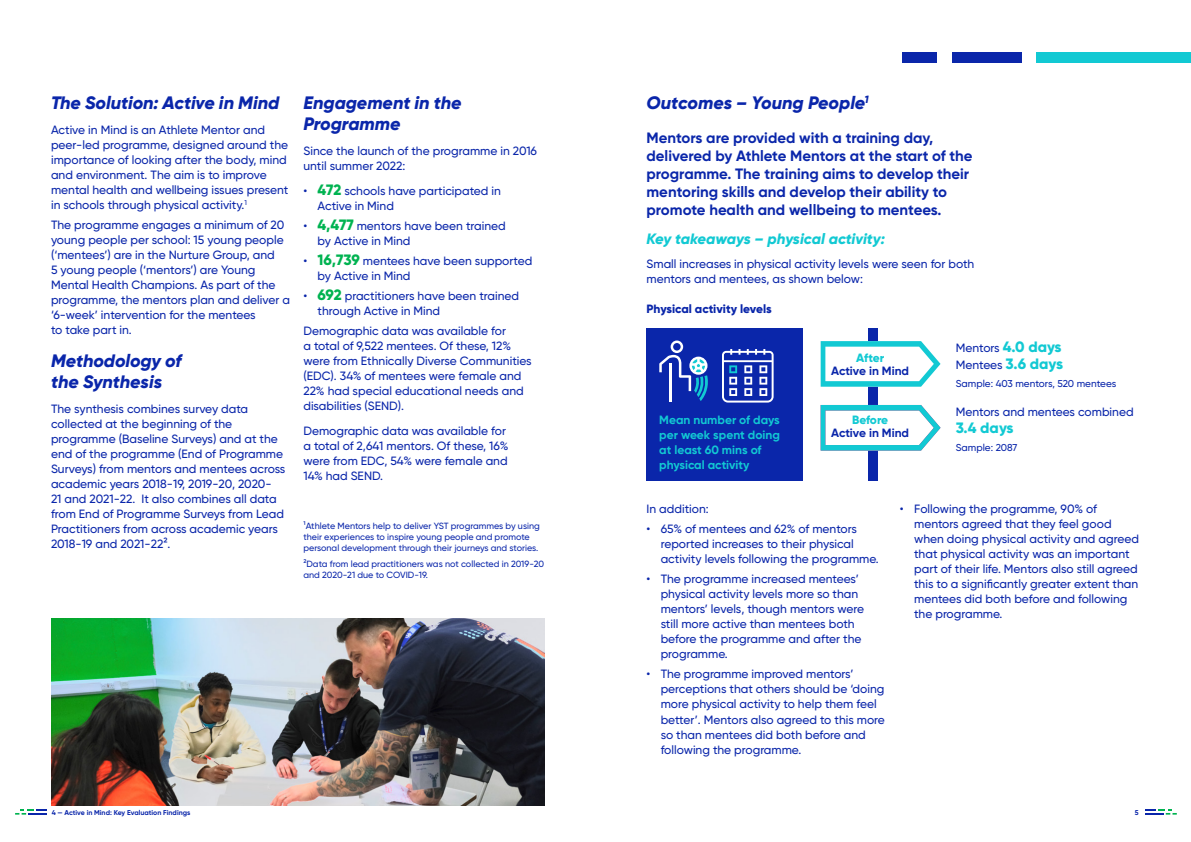
<style>
.page{position:relative;width:1191px;height:842px;background:#fff}
.page>*{position:absolute;margin:0;border:0;box-sizing:border-box;transform-origin:0 0}
.t1{font:italic 800 18px/21px "Gilroy";letter-spacing:-.005em;color:#0a26aa}
.t2{font:700 15px/18px "Gilroy";color:#0a26aa}
.t3{font:italic 800 15px "Gilroy";letter-spacing:-.01em;color:#12c9d3}
.t4{font:800 15px "Gilroy";color:#12c9d3}
.bullets{font:500 12px/15px "Gilroy";color:#0a26aa}
.body{font:500 12px/15px "Gilroy";color:#0a26aa}
.t5{font:700 12px/15px "Gilroy";color:#12c9d3}
.t6{font:700 12px/13px "Gilroy";color:#0a26aa;text-align:center}
.t7{font:800 12px "Gilroy";color:#0a26aa}
.t8{font:500 10px "Gilroy";color:#0a26aa}
.body-2{font:500 9px/11px "Gilroy";color:#0a26aa}
.t9{font:700 7px "Gilroy";color:#0a26aa}
.s1{font-weight:800;font-size:15px;color:#00b351}
.s2{font-weight:800;color:#12c9d3}
.s3{font-weight:800;font-size:15px;color:#12c9d3}
</style>
<div class="page">
<svg style="left:1145px;top:810px;width:31px;height:5px"></svg>
<svg style="left:15px;top:810px;width:32px;height:5px"></svg>
<div style="left:868px;top:329px;width:9px;height:152px;background:#0a26aa"></div>
<div style="left:647px;top:329px;width:156px;height:152px;background:#0a26aa"></div>
<div style="left:952px;top:52px;width:69px;height:10px;background:#0a26aa"></div>
<div style="left:902px;top:52px;width:35px;height:10px;background:#0a26aa"></div>
<div style="left:1036px;top:52px;width:155px;height:10px;background:#12c9d3"></div>
<img style="left:51px;top:619px;width:493px;height:187px">
<hr style="left:668px;top:363px;width:3px;height:39px;background:#fff">
<svg style="left:659px;top:340px;width:49px;height:61px"></svg>
<svg style="left:722px;top:349px;width:51px;height:54px"></svg>
<svg style="left:820px;top:341px;width:120px;height:46px"></svg>
<svg style="left:820px;top:405px;width:120px;height:46px"></svg>
<h2 class="t1" style="left:51px;top:92px;width:230px">The Solution: Active in Mind</h2>
<p class="bullets" style="left:51px;top:123px;width:239px">Active in Mind is an Athlete Mentor and peer-led programme, designed around the importance of looking after the body, mind and environment. The aim is to improve mental health and wellbeing issues present in schools through physical activity.<sup>1</sup></p>
<p class="body" style="left:51px;top:218px;width:240px">The programme engages a minimum of 20 young people per school: 15 young people (‘mentees’) are in the Nurture Group, and<br>5 young people (‘mentors’) are Young Mental Health Champions. As part of the programme, the mentors plan and deliver a ‘6-week’ intervention for the mentees<br>to take part in.</p>
<h2 class="t1" style="left:51px;top:350px;width:132px">Methodology of the Synthesis</h2>
<p class="bullets" style="left:51px;top:401px;width:236px">The synthesis combines survey data collected at the beginning of the programme (Baseline Surveys) and at the end of the programme (End of Programme Surveys) from mentors and mentees across academic years 2018-19, 2019-20, 2020-<br>21 and 2021-22. It also combines all data from End of Programme Surveys from Lead Practitioners from across academic years 2018-19 and 2021-222.</p>
<h2 class="t1" style="left:303px;top:92px;width:160px">Engagement in the<br>Programme</h2>
<p class="bullets" style="left:303px;top:144px;width:235px">Since the launch of the programme in 2016 until summer 2022:</p>
<p class="bullets" style="left:317px;top:184px;width:185px;text-indent:-14px">• <span class="s1">472</span> schools have participated in<br>Active in Mind</p>
<p class="bullets" style="left:317px;top:219px;width:190px;text-indent:-14px">• <span class="s1">4,477</span> mentors have been trained by Active in Mind</p>
<p class="bullets" style="left:317px;top:254px;width:216px;text-indent:-14px">• <span class="s1">16,739</span> mentees have been supported by Active in Mind</p>
<p class="bullets" style="left:317px;top:289px;width:203px;text-indent:-14px">• <span class="s1">692</span> practitioners have been trained through Active in Mind</p>
<p class="bullets" style="left:303px;top:324px;width:230px">Demographic data was available for<br>a total of 9,522 mentees. Of these, 12% were from Ethnically Diverse Communities (EDC). 34% of mentees were female and 22% had special educational needs and disabilities (SEND).</p>
<p class="bullets" style="left:303px;top:424px;width:206px">Demographic data was available for a total of 2,641 mentors. Of these, 16% were from EDC, 54% were female and<br>14% had SEND.</p>
<p class="body-2" style="left:303px;top:520px;width:238px">1Athlete Mentors help to deliver YST programmes by using their experiences to inspire young people and promote personal development through their journeys and stories.</p>
<p class="body-2" style="left:303px;top:558px;width:242px">2Data from lead practitioners was not collected in 2019-20 and 2020-21 due to COVID-19.</p>
<h2 class="t1" style="left:646px;top:92px;width:224px">Outcomes – Young People<sup>1</sup></h2>
<h3 class="t2" style="left:646px;top:129px;width:327px">Mentors are provided with a training day, delivered by Athlete Mentors at the start of the programme. The training aims to develop their mentoring skills and develop their ability to promote health and wellbeing to mentees.</h3>
<h3 class="t3" style="left:646px;top:230px;width:240px">Key takeaways – physical activity:</h3>
<p class="bullets" style="left:646px;top:256px;width:329px">Small increases in physical activity levels were seen for both mentors and mentees, as shown below:</p>
<h3 class="t7" style="left:646px;top:302px;width:127px">Physical activity levels</h3>
<p class="t6" style="left:831px;top:351px;width:79px"><span class="s2">After<br></span>Active in Mind</p>
<p class="t5" style="left:659px;top:412px;width:122px">Mean number of days per week spent doing at least 60 mins of physical activity</p>
<p class="t6" style="left:831px;top:414px;width:79px"><span class="s2">Before<br></span>Active in Mind</p>
<p class="bullets" style="left:955px;top:340px;width:107px">Mentors <span class="s3">4.0 days</span></p>
<p class="bullets" style="left:955px;top:357px;width:109px">Mentees <span class="s3">3.6 days</span></p>
<p class="t8" style="left:955px;top:377px;width:162px">Sample: 403 mentors, 520 mentees</p>
<p class="bullets" style="left:955px;top:404px;width:179px">Mentors and mentees combined</p>
<p class="t4" style="left:955px;top:418px;width:59px">3.4 days</p>
<p class="t8" style="left:955px;top:441px;width:63px">Sample: 2087</p>
<p class="bullets" style="left:646px;top:502px;width:64px">In addition:</p>
<p class="bullets" style="left:660px;top:522px;width:220px;text-indent:-14px">• 65% of mentees and 62% of mentors reported increases to their physical activity levels following the programme.</p>
<p class="bullets" style="left:660px;top:572px;width:205px;text-indent:-14px">• The programme increased mentees’ physical activity levels more so than mentors’ levels, though mentors were still more active than mentees both before the programme and after the programme.</p>
<p class="bullets" style="left:660px;top:667px;width:226px;text-indent:-14px">• The programme improved mentors’ perceptions that others should be ‘doing more physical activity to help them feel better’. Mentors also agreed to this more so than mentees did both before and following the programme.</p>
<p class="bullets" style="left:914px;top:502px;width:226px;text-indent:-14px">• Following the programme, 90% of mentors agreed that they feel good when doing physical activity and agreed that physical activity was an important part of their life. Mentors also still agreed this to a significantly greater extent than mentees did both before and following the programme.</p>
<p class="t9" style="left:52px;top:808px;width:140px">4 — Active in Mind: Key Evaluation Findings</p>
<p class="t9" style="left:1134px;top:808px;width:5px">5</p>
</div>
